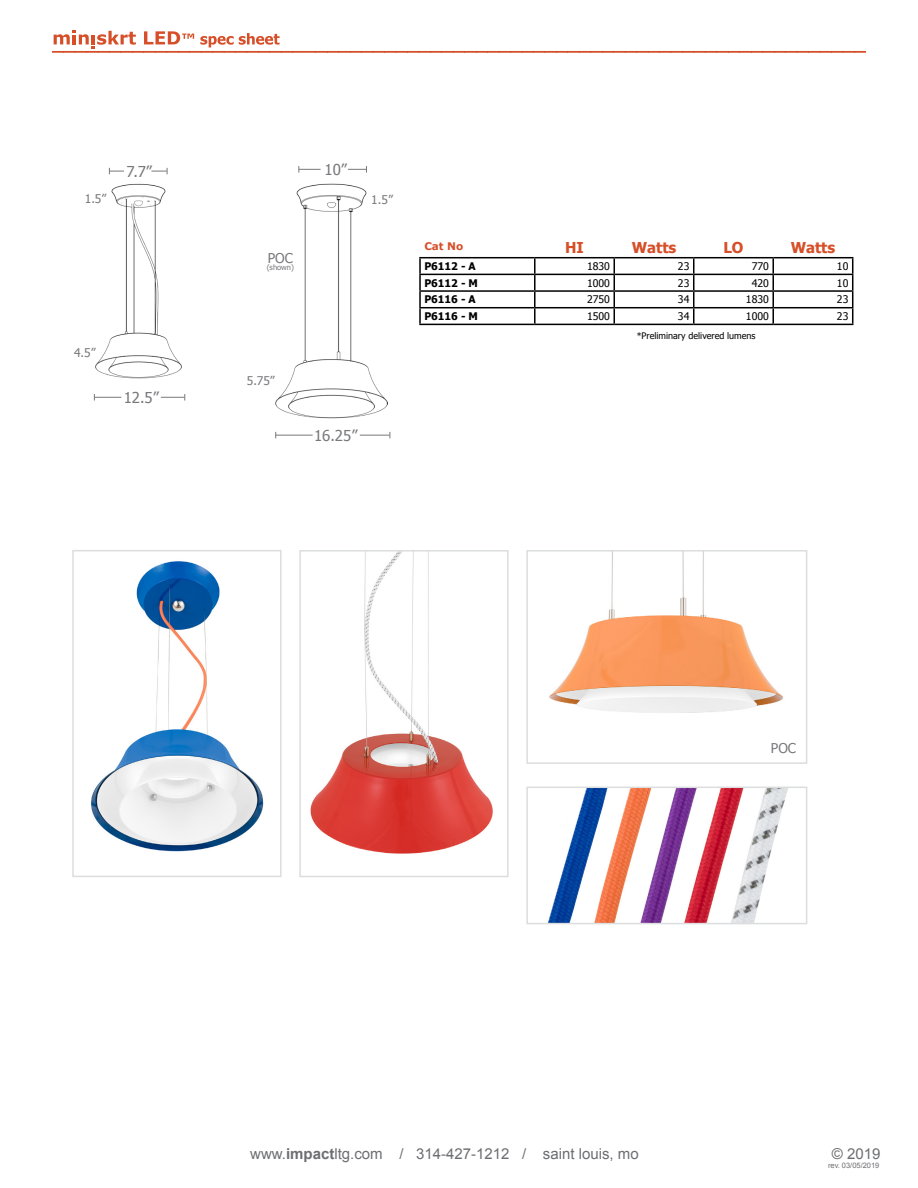
<style>
.page{position:relative;width:918px;height:1188px;background:#fff}
.page>*{position:absolute;margin:0;border:0;box-sizing:border-box;transform-origin:0 0}
.t1{font:15px "Arial";color:#6d6e71}
.t2{font:15px "Tahoma";color:#77787b}
.t3{font:700 15px "Tahoma";color:#d64f28}
.t4{font:13.5px "Tahoma";color:#77787b}
.t5{font:12px "Tahoma";color:#77787b}
.t6{font:10.5px "Tahoma";color:#000}
.t7{font:700 10.5px "Tahoma";color:#000}
.t8{font:700 10.5px "Verdana";color:#d64f28}
.t9{font:9px "Tahoma";color:#000}
.t10{font:7.5px "Arial";color:#6d6e71}
.t11{font:7.5px "Tahoma";color:#77787b}
.s1{font-weight:700}
</style>
<div class="page">
<svg style="left:52px;top:31px;width:814px;height:22px"></svg>
<hr style="left:419px;top:290px;width:116px;height:2px;background:#000">
<hr style="left:535px;top:290px;width:79px;height:2px;background:#000">
<hr style="left:614px;top:290px;width:80px;height:2px;background:#000">
<hr style="left:694px;top:290px;width:79px;height:2px;background:#000">
<hr style="left:773px;top:290px;width:80px;height:2px;background:#000">
<hr style="left:419px;top:307px;width:116px;height:1px;background:#000">
<hr style="left:535px;top:307px;width:79px;height:1px;background:#000">
<hr style="left:614px;top:307px;width:80px;height:1px;background:#000">
<hr style="left:694px;top:307px;width:79px;height:1px;background:#000">
<hr style="left:773px;top:307px;width:80px;height:1px;background:#000">
<hr style="left:419px;top:324px;width:116px;height:1px;background:#000">
<hr style="left:535px;top:324px;width:79px;height:1px;background:#000">
<hr style="left:614px;top:324px;width:80px;height:1px;background:#000">
<hr style="left:694px;top:324px;width:79px;height:1px;background:#000">
<hr style="left:773px;top:324px;width:80px;height:1px;background:#000">
<hr style="left:419px;top:257px;width:116px;height:1px;background:#000">
<svg style="left:419px;top:258px;width:2px;height:66px"></svg>
<hr style="left:535px;top:257px;width:79px;height:1px;background:#000">
<svg style="left:534px;top:258px;width:2px;height:66px"></svg>
<hr style="left:614px;top:257px;width:80px;height:1px;background:#000">
<svg style="left:614px;top:258px;width:1px;height:66px"></svg>
<hr style="left:694px;top:257px;width:79px;height:1px;background:#000">
<svg style="left:693px;top:258px;width:1px;height:66px"></svg>
<hr style="left:773px;top:257px;width:80px;height:1px;background:#000">
<svg style="left:772px;top:258px;width:2px;height:66px"></svg>
<svg style="left:852px;top:258px;width:1px;height:66px"></svg>
<hr style="left:419px;top:274px;width:116px;height:1px;background:#000">
<hr style="left:535px;top:274px;width:79px;height:1px;background:#000">
<hr style="left:614px;top:274px;width:80px;height:1px;background:#000">
<hr style="left:694px;top:274px;width:79px;height:1px;background:#000">
<hr style="left:773px;top:274px;width:80px;height:1px;background:#000">
<svg style="left:151px;top:168px;width:17px;height:6px"></svg>
<img style="left:93px;top:183px;width:295px;height:236px">
<hr style="left:275px;top:435px;width:38px;height:1px;background:#77787b">
<hr style="left:360px;top:435px;width:30px;height:1px;background:#77787b">
<img style="left:91px;top:561px;width:173px;height:291px">
<div style="left:72px;top:550px;width:210px;height:327px;border:2px solid #dcddde"></div>
<img style="left:549px;top:553px;width:234px;height:160px">
<div style="left:526px;top:550px;width:281px;height:214px;border:2px solid #dcddde"></div>
<img style="left:310px;top:553px;width:183px;height:301px">
<div style="left:299px;top:550px;width:210px;height:327px;border:2px solid #dcddde"></div>
<img style="left:548px;top:790px;width:240px;height:131px">
<div style="left:526px;top:787px;width:281px;height:137px;border:2px solid #dcddde"></div>
<svg style="left:109px;top:168px;width:15px;height:6px"></svg>
<svg style="left:348px;top:166px;width:19px;height:7px"></svg>
<svg style="left:298px;top:166px;width:23px;height:7px"></svg>
<svg style="left:161px;top:394px;width:24px;height:7px"></svg>
<svg style="left:94px;top:394px;width:27px;height:7px"></svg>
<p class="t2" style="left:127px;top:161px;width:27px">7.7”</p>
<p class="t2" style="left:325px;top:159px;width:24px">10”</p>
<p class="t5" style="left:85px;top:190px;width:23px">1.5”</p>
<p class="t5" style="left:371px;top:191px;width:23px">1.5”</p>
<p class="t5" style="left:74px;top:344px;width:23px">4.5”</p>
<p class="t2" style="left:124px;top:387px;width:37px">12.5”</p>
<p class="t4" style="left:268px;top:249px;width:27px">POC</p>
<p class="t11" style="left:267px;top:262px;width:29px">(shown)</p>
<p class="t5" style="left:247px;top:373px;width:29px">5.75”</p>
<p class="t2" style="left:314px;top:425px;width:45px">16.25”</p>
<p class="t8" style="left:424px;top:239px;width:41px">Cat No</p>
<p class="t3" style="left:565px;top:237px;width:20px">HI</p>
<p class="t3" style="left:632px;top:237px;width:46px">Watts</p>
<p class="t3" style="left:723px;top:237px;width:22px">LO</p>
<p class="t3" style="left:791px;top:237px;width:46px">Watts</p>
<p class="t7" style="left:424px;top:259px;width:53px">P6112 - A</p>
<p class="t6" style="left:587px;top:259px;width:24px">1830</p>
<p class="t6" style="left:678px;top:259px;width:13px">23</p>
<p class="t6" style="left:752px;top:259px;width:19px">770</p>
<p class="t6" style="left:837px;top:259px;width:13px">10</p>
<p class="t7" style="left:424px;top:276px;width:55px">P6112 - M</p>
<p class="t6" style="left:587px;top:276px;width:24px">1000</p>
<p class="t6" style="left:678px;top:276px;width:13px">23</p>
<p class="t6" style="left:752px;top:276px;width:19px">420</p>
<p class="t6" style="left:837px;top:276px;width:13px">10</p>
<p class="t7" style="left:424px;top:292px;width:53px">P6116 - A</p>
<p class="t6" style="left:587px;top:293px;width:24px">2750</p>
<p class="t6" style="left:678px;top:293px;width:13px">34</p>
<p class="t6" style="left:746px;top:293px;width:24px">1830</p>
<p class="t6" style="left:837px;top:293px;width:13px">23</p>
<p class="t7" style="left:424px;top:309px;width:55px">P6116 - M</p>
<p class="t6" style="left:587px;top:309px;width:24px">1500</p>
<p class="t6" style="left:678px;top:309px;width:13px">34</p>
<p class="t6" style="left:746px;top:309px;width:24px">1000</p>
<p class="t6" style="left:837px;top:309px;width:13px">23</p>
<p class="t9" style="left:637px;top:330px;width:120px">*Preliminary delivered lumens</p>
<p class="t4" style="left:771px;top:739px;width:27px">POC</p>
<p class="t1" style="left:250px;top:1144px;width:390px">www.<span class="s1">impact</span>ltg.com / 314-427-1212 / saint louis, mo</p>
<p class="t1" style="left:832px;top:1144px;width:50px">© 2019</p>
<p class="t10" style="left:828px;top:1160px;width:53px">rev. 03/05/2019</p>
</div>
